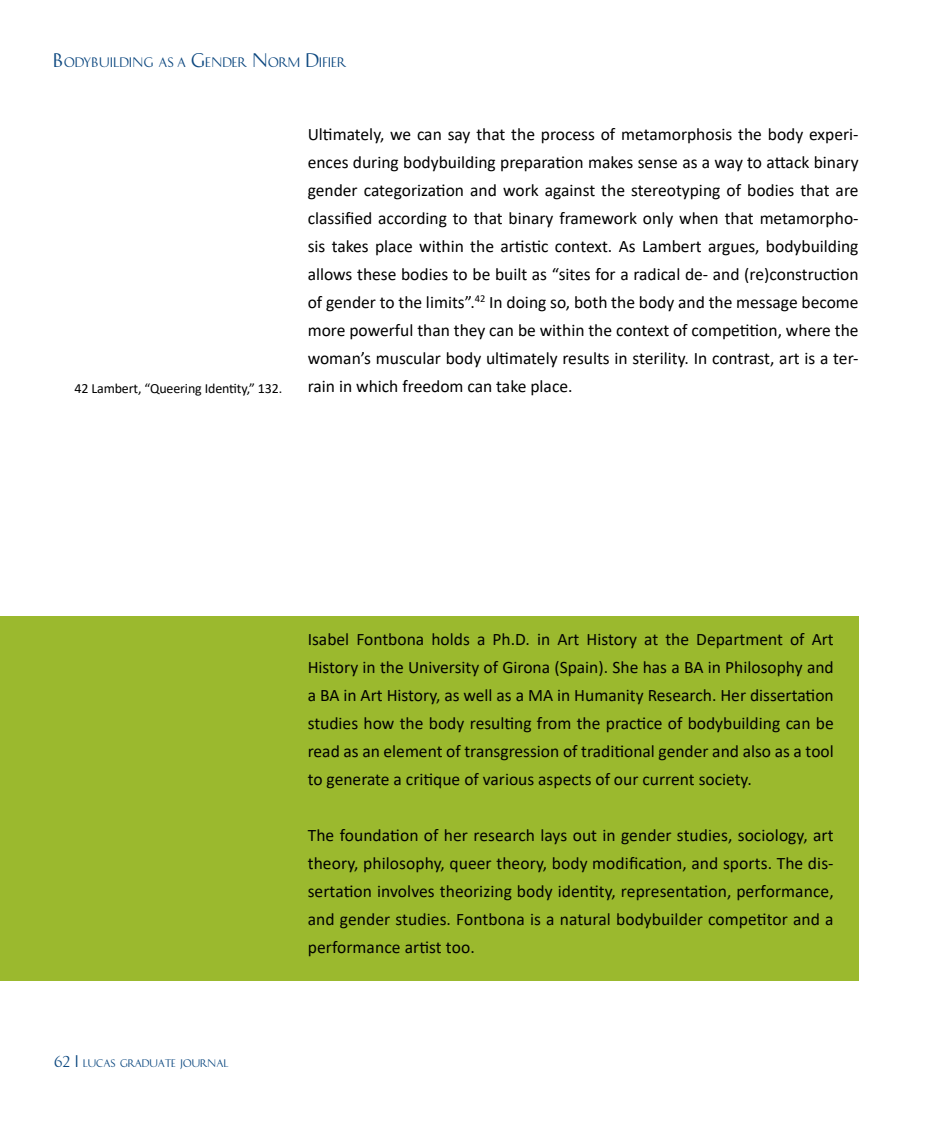
<style>
.page{position:relative;width:943px;height:1127px;background:#fff}
.page>*{position:absolute;margin:0;border:0;box-sizing:border-box;transform-origin:0 0}
.t1{font:17.5px/28px "Calibri";color:#000001;text-align:justify}
.t2{font:14px "Calibri";letter-spacing:-.01em;color:#000001}
.t3{font:12.25px "History Two";color:#0d4880}
.t4{font:9.8px "History Two";color:#0d4981}
.s1{font-size:17.5px}
.s2{font-size:14px}
</style>
<div class="page">
<div style="left:0;top:616px;width:858px;height:364px;background:#9bb92e"></div>
<p class="t3" style="left:53px;top:55px;width:294px"><span class="s1">B</span>ODYBUILDING AS A <span class="s1">G</span>ENDER <span class="s1">N</span>ORM <span class="s1">D</span>IFIER</p>
<p class="t2" style="left:74px;top:379px;width:209px">42 Lambert, “Queering Identity,” 132.</p>
<p class="t1" style="left:308px;top:120px;width:552px">Ultimately, we can say that the process of metamorphosis the body experi&shy;ences during bodybuilding preparation makes sense as a way to attack binary gender categorization and work against the stereotyping of bodies that are classified according to that binary framework only when that metamorpho&shy;sis takes place within the artistic context. As Lambert argues, bodybuilding allows these bodies to be built as “sites for a radical de- and (re)construction of gender to the limits”.<sup>42</sup> In doing so, both the body and the message become more powerful than they can be within the context of competition, where the woman’s muscular body ultimately results in sterility. In contrast, art is a ter&shy;rain in which freedom can take place.</p>
<p class="t4" style="left:55px;top:1057px;width:175px"><span class="s2">62 |</span> LUCAS GRADUATE JOURNAL</p>
<p class="t1" style="left:308px;top:624px;width:527px">Isabel Fontbona holds a Ph.D. in Art History at the Department of Art History in the University of Girona (Spain). She has a BA in Philosophy and a BA in Art History, as well as a MA in Humanity Research. Her dissertation studies how the body resulting from the practice of bodybuilding can be read as an element of transgression of traditional gender and also as a tool to generate a critique of various aspects of our current society.</p>
<p class="t1" style="left:308px;top:820px;width:527px">The foundation of her research lays out in gender studies, sociology, art theory, philosophy, queer theory, body modification, and sports. The dis&shy;sertation involves theorizing body identity, representation, performance, and gender studies. Fontbona is a natural bodybuilder competitor and a performance artist too.</p>
</div>
